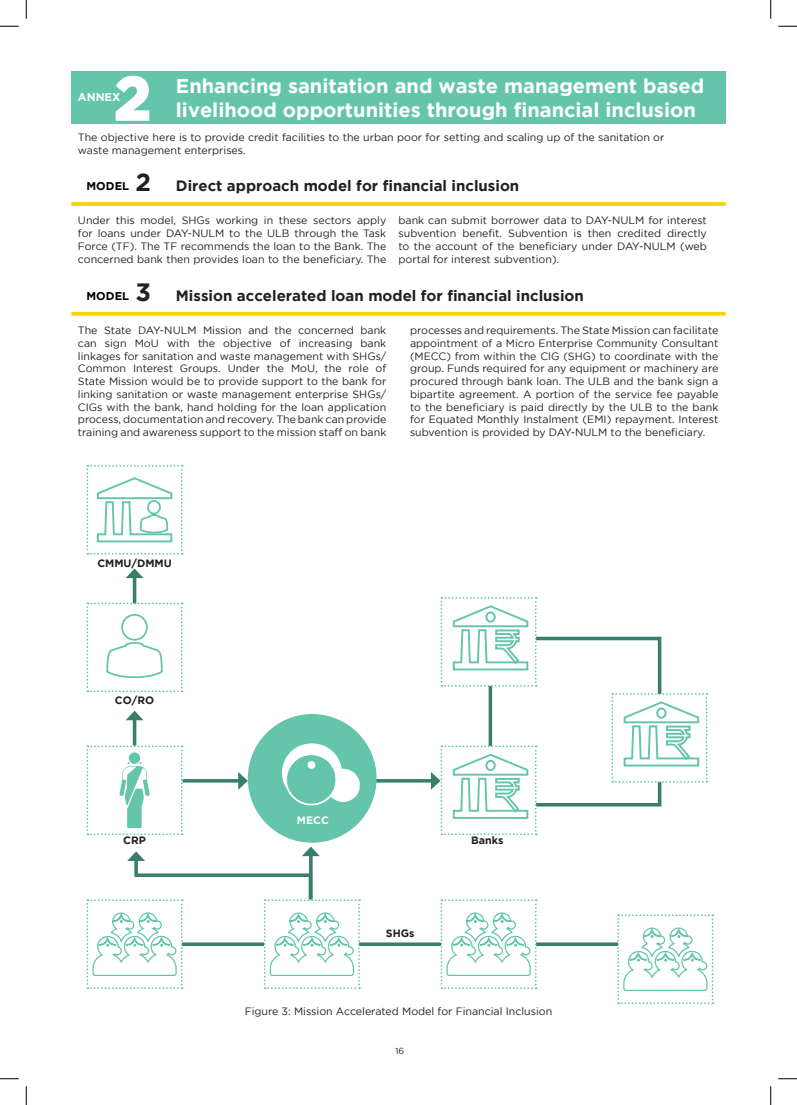
<style>
.page{position:relative;width:797px;height:1105px;background:#fff}
.page>*{position:absolute;margin:0;border:0;box-sizing:border-box;transform-origin:0 0}
.t1{font:700 60px "Gotham";color:#fff}
.t2{font:700 25px "Gotham";color:#231f20}
.t3{font:700 20px "Gotham";color:#fff}
.t4{font:700 15px "Gotham";color:#231f20}
.t5{font:700 11.25px "Gotham";color:#000}
.t6{font:700 11.25px "Gotham";color:#fff}
.Paragraph_Style_1{font:10.62px/12.8px "Gotham";color:#231f20;text-align:justify}
.Paragraph_Style_1-2{font:700 10.62px "Gotham";color:#231f20}
.Paragraph_Style_1-3{font:700 10.62px "Gotham";color:#fff}
.t7{font:8.75px "Gotham";color:#231f20}
</style>
<div class="page">
<div style="left:488px;top:637px;width:173px;height:169px;border:4px solid #397d6c"></div>
<hr style="left:133px;top:717px;width:3px;height:28px;background:#397d6c">
<svg style="left:126px;top:711px;width:17px;height:9px"></svg>
<hr style="left:133px;top:575px;width:3px;height:28px;background:#397d6c">
<svg style="left:126px;top:568px;width:17px;height:10px"></svg>
<svg style="left:183px;top:779px;width:55px;height:4px"></svg>
<svg style="left:238px;top:772px;width:10px;height:18px"></svg>
<svg style="left:376px;top:779px;width:55px;height:4px"></svg>
<div style="left:71px;top:71px;width:654px;height:53px;background:#64c5aa"></div>
<svg style="left:115px;top:75px;width:35px;height:46px"></svg>
<svg style="left:71px;top:202px;width:654px;height:4px;background:#f8d319"></svg>
<svg style="left:71px;top:312px;width:654px;height:4px;background:#f8d420"></svg>
<div style="left:248px;top:714px;width:128px;height:129px;background:#64c5aa;border-radius:50%"></div>
<svg style="left:86px;top:745px;width:97px;height:90px"></svg>
<svg style="left:282px;top:743px;width:78px;height:63px"></svg>
<svg style="left:431px;top:745px;width:106px;height:90px"></svg>
<svg style="left:611px;top:693px;width:96px;height:90px"></svg>
<svg style="left:440px;top:597px;width:97px;height:90px"></svg>
<svg style="left:86px;top:602px;width:97px;height:90px"></svg>
<svg style="left:86px;top:465px;width:97px;height:90px"></svg>
<svg style="left:360px;top:942px;width:257px;height:4px"></svg>
<svg style="left:440px;top:899px;width:97px;height:90px"></svg>
<svg style="left:617px;top:914px;width:96px;height:90px"></svg>
<svg style="left:86px;top:846px;width:274px;height:143px"></svg>
<svg style="left:0;top:26px;width:19px;height:1px"></svg>
<svg style="left:778px;top:26px;width:19px;height:1px"></svg>
<svg style="left:0;top:1078px;width:19px;height:1px"></svg>
<svg style="left:778px;top:1078px;width:19px;height:1px"></svg>
<svg style="left:26px;top:0;width:1px;height:19px"></svg>
<svg style="left:26px;top:1086px;width:1px;height:19px"></svg>
<svg style="left:770px;top:0;width:1px;height:19px"></svg>
<svg style="left:770px;top:1086px;width:1px;height:19px"></svg>
<p class="t1" style="left:114px;top:64px;width:39px">2</p>
<p class="t3" style="left:176px;top:74px;width:530px">Enhancing sanitation and waste management based</p>
<p class="t6" style="left:78px;top:91px;width:44px">ANNEX</p>
<p class="Paragraph_Style_1" style="left:78px;top:131px;width:588px">The objective here is to provide credit facilities to the urban poor for setting and scaling up of the sanitation or waste management enterprises.</p>
<p class="t5" style="left:86px;top:180px;width:44px">MODEL</p>
<p class="t3" style="left:176px;top:98px;width:521px">livelihood opportunities through financial inclusion</p>
<p class="t2" style="left:136px;top:168px;width:17px">2</p>
<p class="t4" style="left:176px;top:177px;width:345px">Direct approach model for financial inclusion</p>
<p class="Paragraph_Style_1" style="left:78px;top:214px;width:310px">Under this model, SHGs working in these sectors apply for loans under DAY-NULM to the ULB through the Task Force (TF). The TF recommends the loan to the Bank. The concerned bank then provides loan to the beneficiary. The</p>
<p class="Paragraph_Style_1" style="left:398px;top:214px;width:310px">bank can submit borrower data to DAY-NULM for interest subvention benefit. Subvention is then credited directly to the account of the beneficiary under DAY-NULM (web portal for interest subvention).</p>
<p class="t2" style="left:136px;top:278px;width:17px">3</p>
<p class="t5" style="left:86px;top:290px;width:44px">MODEL</p>
<p class="t4" style="left:176px;top:287px;width:409px">Mission accelerated loan model for financial inclusion</p>
<p class="Paragraph_Style_1" style="left:78px;top:324px;width:310px">The State DAY-NULM Mission and the concerned bank can sign MoU with the objective of increasing bank linkages for sanitation and waste management with SHGs/ Common Interest Groups. Under the MoU, the role of State Mission would be to provide support to the bank for linking sanitation or waste management enterprise SHGs/ CIGs with the bank, hand holding for the loan application process, documentation and recovery. The bank can provide training and awareness support to the mission staff on bank</p>
<p class="Paragraph_Style_1" style="left:410px;top:324px;width:310px">processes and requirements. The State Mission can facilitate appointment of a Micro Enterprise Community Consultant (MECC) from within the CIG (SHG) to coordinate with the group. Funds required for any equipment or machinery are procured through bank loan. The ULB and the bank sign a bipartite agreement. A portion of the service fee payable to the beneficiary is paid directly by the ULB to the bank for Equated Monthly Instalment (EMI) repayment. Interest subvention is provided by DAY-NULM to the beneficiary.</p>
<p class="Paragraph_Style_1-2" style="left:97px;top:557px;width:76px">CMMU/DMMU</p>
<p class="Paragraph_Style_1-2" style="left:115px;top:694px;width:41px">CO/RO</p>
<p class="Paragraph_Style_1-2" style="left:123px;top:834px;width:24px">CRP</p>
<p class="Paragraph_Style_1-3" style="left:297px;top:814px;width:34px">MECC</p>
<p class="Paragraph_Style_1-2" style="left:471px;top:834px;width:34px">Banks</p>
<p class="Paragraph_Style_1-2" style="left:386px;top:927px;width:30px">SHGs</p>
<p class="Paragraph_Style_1" style="left:245px;top:1005px;width:309px">Figure 3: Mission Accelerated Model for Financial Inclusion</p>
<p class="t7" style="left:395px;top:1046px;width:10px">16</p>
</div>
